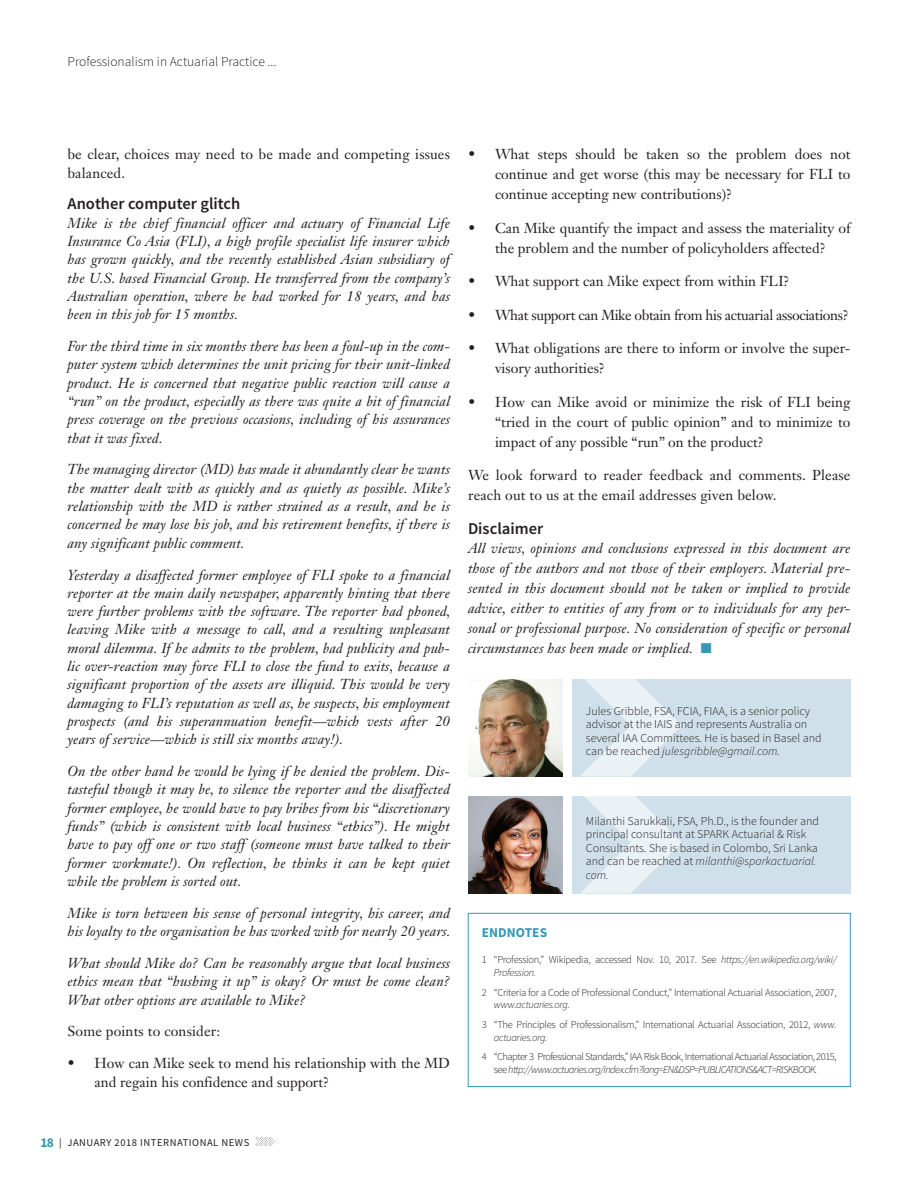
<style>
.page{position:relative;width:918px;height:1188px;background:#fff}
.page>*{position:absolute;margin:0;border:0;box-sizing:border-box;transform-origin:0 0}
.t1{font:600 16.5px "Source Sans Pro";color:#231f20}
.t2{font:italic 14.25px/18.3px "Janson Text LT Std";letter-spacing:.01em;color:#231f20;text-align:justify}
.t3{font:14.25px/20px "Janson Text LT Std";color:#231f20}
.t4{font:14.25px "Janson Text LT Std";letter-spacing:-.025em;color:#231f20}
.t5{font:300 13.5px "Source Sans Pro";color:#231f20}
.t6{font:700 13.5px "Source Sans Pro";color:#3698b6}
.t7{font:300 12px/13.5px "Source Sans Pro";color:#231f20}
.t8{font:300 10.5px/12.8px "Source Sans Pro";letter-spacing:-.025em;color:#231f20}
.t9{font:300 10.5px/12.8px "Source Sans Pro";letter-spacing:-.05em;color:#231f20}
.t10{font:10.5px "Source Sans Pro";letter-spacing:.05em;color:#231f20}
.t11{font:italic 300 10.5px "Source Sans Pro";letter-spacing:-.025em;color:#231f20}
.s1{color:#3698b6}
.s2{font-style:italic}
.s3{font-weight:700;font-size:13.5px;color:#3698b6}
</style>
<div class="page">
<svg style="left:256px;top:1137px;width:19px;height:9px"></svg>
<div style="left:468px;top:913px;width:382px;height:174px;border:1px solid #3698b6"></div>
<div style="left:572px;top:796px;width:278px;height:97px;background:#d0e0ea"></div>
<svg style="left:581px;top:796px;width:101px;height:97px"></svg>
<img style="left:468px;top:796px;width:94px;height:97px">
<div style="left:572px;top:679px;width:278px;height:97px;background:#d0e0ea"></div>
<svg style="left:581px;top:679px;width:101px;height:97px"></svg>
<img style="left:468px;top:679px;width:94px;height:97px">
<p class="t5" style="left:68px;top:54px;width:211px">Professionalism in Actuarial Practice ...</p>
<p class="t3" style="left:68px;top:145px;width:384px;line-height:18.3px">be clear, choices may need to be made and competing issues balanced.</p>
<p class="t1" style="left:68px;top:194px;width:174px">Another computer glitch</p>
<p class="t2" style="left:68px;top:214px;width:384px">Mike is the chief financial officer and actuary of Financial Life Insurance Co Asia (FLI), a high profile specialist life insurer which has grown quickly, and the recently established Asian subsidiary of the U.S. based Financial Group. He transferred from the company’s Australian operation, where he had worked for 18 years, and has been in this job for 15 months.</p>
<p class="t2" style="left:68px;top:337px;width:384px">For the third time in six months there has been a foul-up in the com&shy;puter system which determines the unit pricing for their unit-linked product. He is concerned that negative public reaction will cause a “run” on the product, especially as there was quite a bit of financial press coverage on the previous occasions, including of his assurances that it was fixed.</p>
<p class="t2" style="left:68px;top:461px;width:384px">The managing director (MD) has made it abundantly clear he wants the matter dealt with as quickly and as quietly as possible. Mike’s relationship with the MD is rather strained as a result, and he is concerned he may lose his job, and his retirement benefits, if there is any significant public comment.</p>
<p class="t2" style="left:68px;top:566px;width:385px">Yesterday a disaffected former employee of FLI spoke to a financial reporter at the main daily newspaper, apparently hinting that there were further problems with the software. The reporter had phoned, leaving Mike with a message to call, and a resulting unpleasant moral dilemma. If he admits to the problem, bad publicity and pub&shy;lic over-reaction may force FLI to close the fund to exits, because a significant proportion of the assets are illiquid. This would be very damaging to FLI’s reputation as well as, he suspects, his employment prospects (and his superannuation benefit—which vests after 20 years of service—which is still six months away!).</p>
<p class="t2" style="left:68px;top:762px;width:384px">On the other hand he would be lying if he denied the problem. Dis&shy;tasteful though it may be, to silence the reporter and the disaffected former employee, he would have to pay bribes from his “discretionary funds” (which is consistent with local business “ethics”). He might have to pay off one or two staff (someone must have talked to their former workmate!). On reflection, he thinks it can be kept quiet while the problem is sorted out.</p>
<p class="t2" style="left:68px;top:904px;width:385px">Mike is torn between his sense of personal integrity, his career, and his loyalty to the organisation he has worked with for nearly 20 years.</p>
<p class="t2" style="left:68px;top:954px;width:384px">What should Mike do? Can he reasonably argue that local business ethics mean that “hushing it up” is okay? Or must he come clean?<br>What other options are available to Mike?</p>
<p class="t3" style="left:68px;top:1021px;width:154px">Some points to consider:</p>
<p class="t3" style="left:95px;top:1054px;width:357px;line-height:18.3px;text-indent:-27px">• How can Mike seek to mend his relationship with the MD and regain his confidence and support?</p>
<p class="t3" style="left:495px;top:144px;width:357px;text-align:justify;text-indent:-27px">• What steps should be taken so the problem does not continue and get worse (this may be necessary for FLI to continue accepting new contributions)?</p>
<p class="t3" style="left:468px;top:218px;width:384px;text-align:center">• Can Mike quantify the impact and assess the materiality of the problem and the number of policyholders affected?</p>
<p class="t3" style="left:468px;top:271px;width:323px">• What support can Mike expect from within FLI?</p>
<p class="t4" style="left:468px;top:306px;width:382px">• What support can Mike obtain from his actuarial associations?</p>
<p class="t3" style="left:495px;top:338px;width:357px;text-indent:-27px">• What obligations are there to inform or involve the super&shy;visory authorities?</p>
<p class="t3" style="left:495px;top:392px;width:357px;text-align:justify;text-indent:-27px">• How can Mike avoid or minimize the risk of FLI being “tried in the court of public opinion” and to minimize to impact of any possible “run” on the product?</p>
<p class="t3" style="left:468px;top:465px;width:384px">We look forward to reader feedback and comments. Please reach out to us at the email addresses given below.</p>
<p class="t1" style="left:468px;top:518px;width:77px">Disclaimer</p>
<p class="t2" style="left:468px;top:539px;width:384px;line-height:20px">All views, opinions and conclusions expressed in this document are those of the authors and not those of their employers. Material pre&shy;sented in this document should not be taken or implied to provide advice, either to entities of any from or to individuals for any per&shy;sonal or professional purpose. No consideration of specific or personal circumstances has been made or implied. <span class="s1">■</span></p>
<p class="t7" style="left:586px;top:704px;width:237px">Jules Gribble, FSA, FCIA, FIAA, is a senior policy advisor at the IAIS and represents Australia on several IAA Committees. He is based in Basel and can be reached <span class="s2">julesgribble@gmail.com.</span></p>
<p class="t7" style="left:586px;top:814px;width:235px">Milanthi Sarukkali, FSA, Ph.D., is the founder and principal consultant at SPARK Actuarial &amp; Risk Consultants. She is based in Colombo, Sri Lanka and can be reached at <span class="s2">milanthi@sparkactuarial. com.</span></p>
<p class="t6" style="left:482px;top:924px;width:67px">ENDNOTES</p>
<p class="t8" style="left:494px;top:954px;width:344px;text-indent:-12px">1 “Profession,” Wikipedia, accessed Nov. 10, 2017. See <span class="s2">https://en.wikipedia.org/wiki/<br>Profession.</span></p>
<p class="t8" style="left:482px;top:986px;width:356px">2 “Criteria for a Code of Professional Conduct,” International Actuarial Association, 2007,</p>
<p class="t8" style="left:482px;top:995px;width:356px;line-height:19.5px;text-indent:12px"><span class="s2">www.actuaries.org.<br></span>3 “The Principles of Professionalism,” International Actuarial Association, 2012, <span class="s2">www.</span></p>
<p class="t11" style="left:494px;top:1031px;width:55px">actuaries.org.</p>
<p class="t9" style="left:494px;top:1050px;width:344px;text-indent:-12px">4 “Chapter 3 Professional Standards,” IAA Risk Book, International Actuarial Association, 2015, see <span class="s2">http://www.actuaries.org/index.cfm?lang=EN&amp;DSP=PUBLICATIONS&amp;ACT=RISKBOOK.</span></p>
<p class="t10" style="left:40px;top:1136px;width:210px"><span class="s3">18</span> | JANUARY 2018 INTERNATIONAL NEWS</p>
</div>
